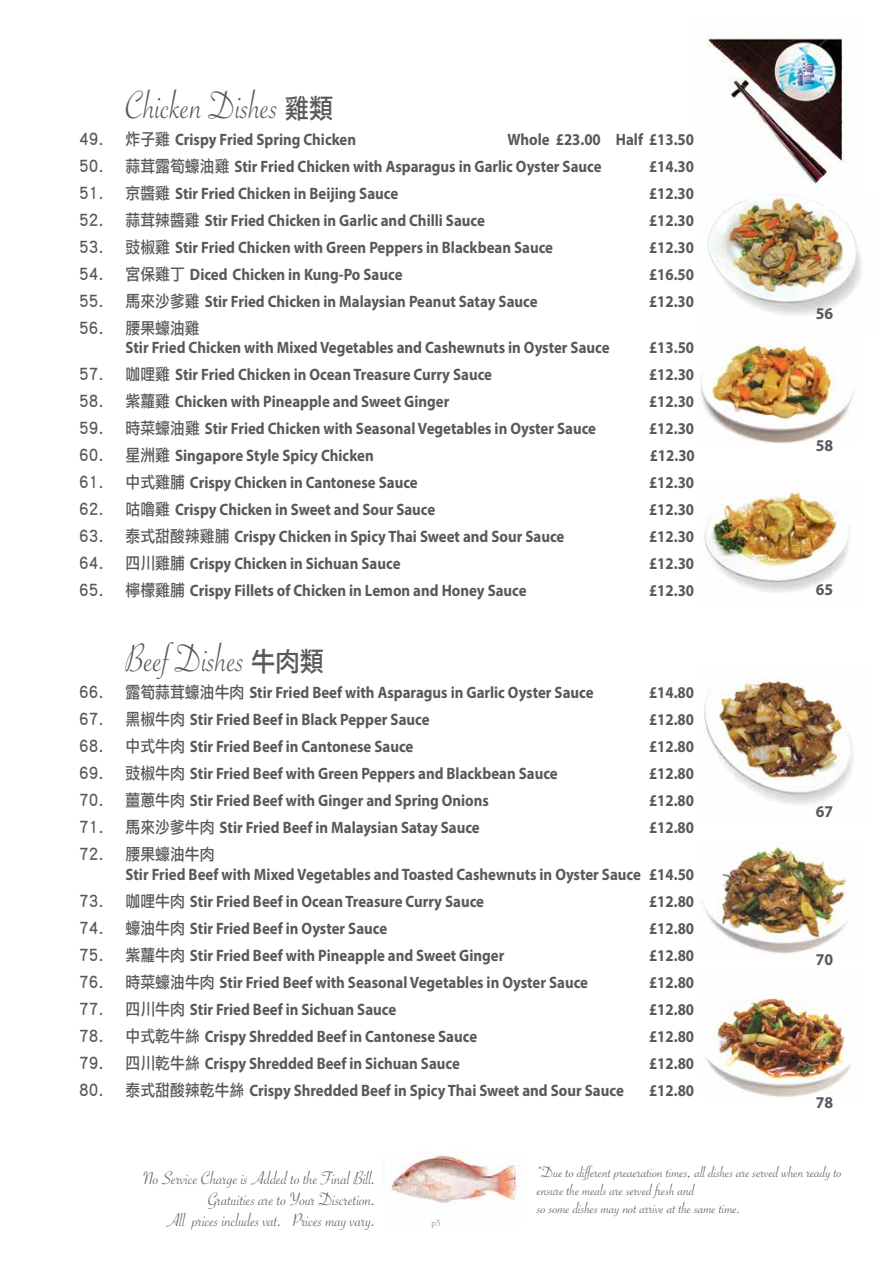
<style>
.page{position:relative;width:893px;height:1263px;background:#fff}
.page>*{position:absolute;margin:0;border:0;box-sizing:border-box;transform-origin:0 0}
.t1{font:42px "Savoye Let Plain";color:#58595b;scale:.9 1}
.t2{font:19.5px/21px "Savoye Let Plain";color:#58595b;text-align:right}
.t3{font:700 16.5px "Myriad Pro";color:#58595b;scale:.9 1}
.t4{font:16.5px/18px "Savoye Let Plain";color:#565659;scale:1.05 1}
.t5{font:16.5px "Li Hei Pro";color:#58595b;scale:.9 1}
.t6{font:700 16.5px "Myriad Pro";color:#58595b;scale:.95 1}
.t7{font:9px "Times";color:#9fa1a4}
.s1{font-family:"Li Hei Pro";font-size:27px}
.s2{font-family:"Li Hei Pro";font-weight:400}
</style>
<div class="page">
<img style="left:707px;top:33px;width:138px;height:162px">
<img style="left:383px;top:1152px;width:137px;height:52px">
<img style="left:700px;top:344px;width:154px;height:100px">
<img style="left:707px;top:195px;width:155px;height:120px">
<img style="left:704px;top:487px;width:146px;height:105px">
<img style="left:704px;top:678px;width:150px;height:127px">
<img style="left:705px;top:998px;width:146px;height:99px">
<img style="left:702px;top:841px;width:151px;height:113px">
<h1 class="t1" style="left:126px;top:78px;width:232px">Chicken Dishes <span class="s1">雞類</span></h1>
<p class="t3" style="left:79px;top:129px;width:309px"><span class="s2">49. 炸子雞</span> Crispy Fried Spring Chicken</p>
<p class="t3" style="left:507px;top:129px;width:209px">Whole £23.00 Half £13.50</p>
<p class="t3" style="left:79px;top:156px;width:582px"><span class="s2">50. 蒜茸露筍蠔油雞</span> Stir Fried Chicken with Asparagus in Garlic Oyster Sauce</p>
<p class="t3" style="left:649px;top:156px;width:52px">£14.30</p>
<p class="t3" style="left:79px;top:183px;width:356px"><span class="s2">51. 京醬雞</span> Stir Fried Chicken in Beijing Sauce</p>
<p class="t3" style="left:649px;top:183px;width:52px">£12.30</p>
<p class="t3" style="left:79px;top:210px;width:452px"><span class="s2">52. 蒜茸辣醬雞</span> Stir Fried Chicken in Garlic and Chilli Sauce</p>
<p class="t3" style="left:649px;top:210px;width:52px">£12.30</p>
<p class="t3" style="left:79px;top:237px;width:528px"><span class="s2">53. 豉椒雞</span> Stir Fried Chicken with Green Peppers in Blackbean Sauce</p>
<p class="t3" style="left:649px;top:237px;width:52px">£12.30</p>
<p class="t3" style="left:79px;top:264px;width:361px"><span class="s2">54. 宮保雞丁</span> Diced Chicken in Kung-Po Sauce</p>
<p class="t3" style="left:649px;top:264px;width:52px">£16.50</p>
<p class="t3" style="left:79px;top:291px;width:511px"><span class="s2">55. 馬來沙爹雞</span> Stir Fried Chicken in Malaysian Peanut Satay Sauce</p>
<p class="t3" style="left:649px;top:291px;width:52px">£12.30</p>
<p class="t5" style="left:79px;top:320px;width:136px">56. 腰果蠔油雞</p>
<p class="t3" style="left:126px;top:337px;width:539px">Stir Fried Chicken with Mixed Vegetables and Cashewnuts in Oyster Sauce</p>
<p class="t3" style="left:649px;top:337px;width:52px">£13.50</p>
<p class="t3" style="left:79px;top:364px;width:460px"><span class="s2">57. 咖哩雞</span> Stir Fried Chicken in Ocean Treasure Curry Sauce</p>
<p class="t3" style="left:649px;top:364px;width:52px">£12.30</p>
<p class="t3" style="left:79px;top:391px;width:413px"><span class="s2">58. 紫蘿雞</span> Chicken with Pineapple and Sweet Ginger</p>
<p class="t3" style="left:649px;top:391px;width:52px">£12.30</p>
<p class="t3" style="left:79px;top:418px;width:576px"><span class="s2">59. 時菜蠔油雞</span> Stir Fried Chicken with Seasonal Vegetables in Oyster Sauce</p>
<p class="t3" style="left:649px;top:418px;width:52px">£12.30</p>
<p class="t3" style="left:79px;top:445px;width:329px"><span class="s2">60. 星洲雞</span> Singapore Style Spicy Chicken</p>
<p class="t3" style="left:650px;top:445px;width:52px">£12.30</p>
<p class="t3" style="left:79px;top:472px;width:378px"><span class="s2">61. 中式雞脯</span> Crispy Chicken in Cantonese Sauce</p>
<p class="t3" style="left:649px;top:472px;width:52px">£12.30</p>
<p class="t3" style="left:79px;top:499px;width:397px"><span class="s2">62. 咕嚕雞</span> Crispy Chicken in Sweet and Sour Sauce</p>
<p class="t3" style="left:649px;top:499px;width:52px">£12.30</p>
<p class="t3" style="left:79px;top:526px;width:541px"><span class="s2">63. 泰式甜酸辣雞脯</span> Crispy Chicken in Spicy Thai Sweet and Sour Sauce</p>
<p class="t3" style="left:649px;top:526px;width:52px">£12.30</p>
<p class="t3" style="left:79px;top:553px;width:359px"><span class="s2">64. 四川雞脯</span> Crispy Chicken in Sichuan Sauce</p>
<p class="t3" style="left:649px;top:553px;width:52px">£12.30</p>
<p class="t3" style="left:79px;top:580px;width:499px"><span class="s2">65. 檸檬雞脯</span> Crispy Fillets of Chicken in Lemon and Honey Sauce</p>
<p class="t3" style="left:649px;top:580px;width:52px">£12.30</p>
<h1 class="t1" style="left:126px;top:631px;width:222px">Beef Dishes <span class="s1">牛肉類</span></h1>
<p class="t3" style="left:79px;top:682px;width:573px"><span class="s2">66. 露筍蒜茸蠔油牛肉</span> Stir Fried Beef with Asparagus in Garlic Oyster Sauce</p>
<p class="t3" style="left:649px;top:682px;width:52px">£14.80</p>
<p class="t3" style="left:79px;top:709px;width:391px"><span class="s2">67. 黑椒牛肉</span> Stir Fried Beef in Black Pepper Sauce</p>
<p class="t3" style="left:649px;top:709px;width:52px">£12.80</p>
<p class="t3" style="left:79px;top:736px;width:373px"><span class="s2">68. 中式牛肉</span> Stir Fried Beef in Cantonese Sauce</p>
<p class="t3" style="left:649px;top:736px;width:52px">£12.80</p>
<p class="t3" style="left:79px;top:763px;width:533px"><span class="s2">69. 豉椒牛肉</span> Stir Fried Beef with Green Peppers and Blackbean Sauce</p>
<p class="t3" style="left:649px;top:763px;width:52px">£12.80</p>
<p class="t3" style="left:79px;top:790px;width:457px"><span class="s2">70. 薑蔥牛肉</span> Stir Fried Beef with Ginger and Spring Onions</p>
<p class="t3" style="left:649px;top:790px;width:52px">£12.80</p>
<p class="t3" style="left:79px;top:817px;width:447px"><span class="s2">71. 馬來沙爹牛肉</span> Stir Fried Beef in Malaysian Satay Sauce</p>
<p class="t3" style="left:649px;top:817px;width:52px">£12.80</p>
<p class="t5" style="left:79px;top:846px;width:152px">72. 腰果蠔油牛肉</p>
<p class="t3" style="left:126px;top:864px;width:633px">Stir Fried Beef with Mixed Vegetables and Toasted Cashewnuts in Oyster Sauce £14.50</p>
<p class="t3" style="left:79px;top:891px;width:451px"><span class="s2">73. 咖哩牛肉</span> Stir Fried Beef in Ocean Treasure Curry Sauce</p>
<p class="t3" style="left:649px;top:891px;width:52px">£12.80</p>
<p class="t3" style="left:79px;top:918px;width:344px"><span class="s2">74. 蠔油牛肉</span> Stir Fried Beef in Oyster Sauce</p>
<p class="t3" style="left:649px;top:918px;width:52px">£12.80</p>
<p class="t3" style="left:79px;top:945px;width:474px"><span class="s2">75. 紫蘿牛肉</span> Stir Fried Beef with Pineapple and Sweet Ginger</p>
<p class="t3" style="left:649px;top:945px;width:52px">£12.80</p>
<p class="t3" style="left:79px;top:972px;width:567px"><span class="s2">76. 時菜蠔油牛肉</span> Stir Fried Beef with Seasonal Vegetables in Oyster Sauce</p>
<p class="t3" style="left:649px;top:972px;width:52px">£12.80</p>
<p class="t3" style="left:79px;top:999px;width:354px"><span class="s2">77. 四川牛肉</span> Stir Fried Beef in Sichuan Sauce</p>
<p class="t3" style="left:649px;top:999px;width:52px">£12.80</p>
<p class="t3" style="left:79px;top:1026px;width:444px"><span class="s2">78. 中式乾牛絲</span> Crispy Shredded Beef in Cantonese Sauce</p>
<p class="t3" style="left:649px;top:1026px;width:52px">£12.80</p>
<p class="t3" style="left:79px;top:1053px;width:425px"><span class="s2">79. 四川乾牛絲</span> Crispy Shredded Beef in Sichuan Sauce</p>
<p class="t3" style="left:649px;top:1053px;width:52px">£12.80</p>
<p class="t3" style="left:79px;top:1080px;width:607px"><span class="s2">80. 泰式甜酸辣乾牛絲</span> Crispy Shredded Beef in Spicy Thai Sweet and Sour Sauce</p>
<p class="t3" style="left:649px;top:1080px;width:52px">£12.80</p>
<p class="t6" style="left:816px;top:303px;width:20px">56</p>
<p class="t6" style="left:816px;top:434px;width:20px">58</p>
<p class="t6" style="left:816px;top:578px;width:20px">65</p>
<p class="t6" style="left:816px;top:800px;width:20px">67</p>
<p class="t6" style="left:816px;top:949px;width:20px">70</p>
<p class="t6" style="left:816px;top:1091px;width:20px">78</p>
<p class="t2" style="left:143px;top:1168px;width:234px">No Service Charge is Added to the Final Bill.<br>Gratuities are to Your Discretion.<br>All prices includes vat. Prices may vary.</p>
<p class="t7" style="left:432px;top:1214px;width:10px">p5</p>
<p class="t4" style="left:537px;top:1163px;width:292px">*Due to different preaeration times, all dishes are served when ready to ensure the meals are served fresh and<br>so some dishes may not arrive at the same time.</p>
</div>
